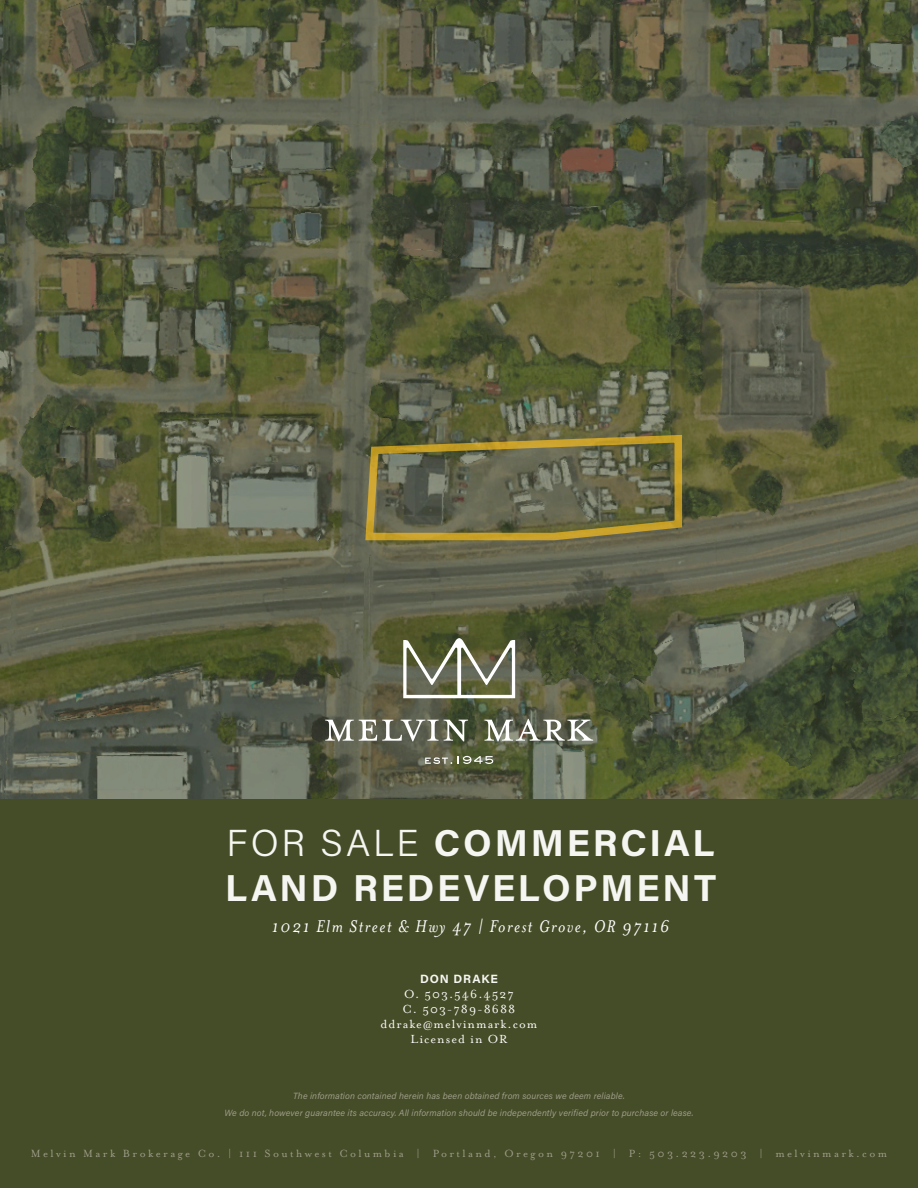
<style>
.page{position:relative;width:918px;height:1188px;background:#454c28}
.page>*{position:absolute;margin:0;border:0;box-sizing:border-box;transform-origin:0 0}
.text{font:700 37.5px/45px "Acumin Pro";letter-spacing:.075em;color:#f5f6f1}
.text-2{font:italic 19.5px "Mrs Eaves OT";letter-spacing:.075em;color:#fff}
.t1{font:13.5px "Mrs Eaves OT";letter-spacing:.075em;color:#fbfbf9}
.t2{font:12px "Mrs Eaves OT";letter-spacing:.2em;color:#9e9d89}
.t3{font:700 12px "Acumin Pro";letter-spacing:.075em;color:#f5f6f1}
.text-3{font:italic 9px "Acumin Pro";letter-spacing:.01em;color:#9e9d89}
.s1{font-weight:300}
</style>
<div class="page">
<img style="left:0;top:0;width:918px;height:798px">
<svg style="left:325px;top:720px;width:143px;height:21px;background:#8a8c7f"></svg>
<svg style="left:484px;top:719px;width:109px;height:22px;background:#919386"></svg>
<svg style="left:425px;top:756px;width:68px;height:8px"></svg>
<svg style="left:403px;top:638px;width:112px;height:60px"></svg>
<svg style="left:364px;top:433px;width:320px;height:109px;background:#736e46"></svg>
<p class="text" style="left:225px;top:818px;width:492px"><span class="s1">FOR SALE</span> COMMERCIAL<br>LAND REDEVELOPMENT</p>
<p class="text-2" style="left:272px;top:915px;width:399px">1021 Elm Street &amp; Hwy 47 | Forest Grove, OR 97116</p>
<p class="t3" style="left:420px;top:971px;width:79px">DON DRAKE</p>
<p class="t1" style="left:404px;top:987px;width:111px">O. 503.546.4527</p>
<p class="t1" style="left:403px;top:1002px;width:114px">C. 503-789-8688</p>
<p class="t1" style="left:381px;top:1017px;width:158px">ddrake@melvinmark.com</p>
<p class="t1" style="left:411px;top:1032px;width:98px">Licensed in OR</p>
<p class="text-3" style="left:293px;top:1090px;width:333px">The information contained herein has been obtained from sources we deem reliable.</p>
<p class="text-3" style="left:224px;top:1107px;width:471px">We do not, however guarantee its accuracy. All information should be independently verified prior to purchase or lease.</p>
<p class="t2" style="left:31px;top:1147px;width:858px">Melvin Mark Brokerage Co. | 111 Southwest Columbia | Portland, Oregon 97201 | P: 503.223.9203 | melvinmark.com</p>
</div>
